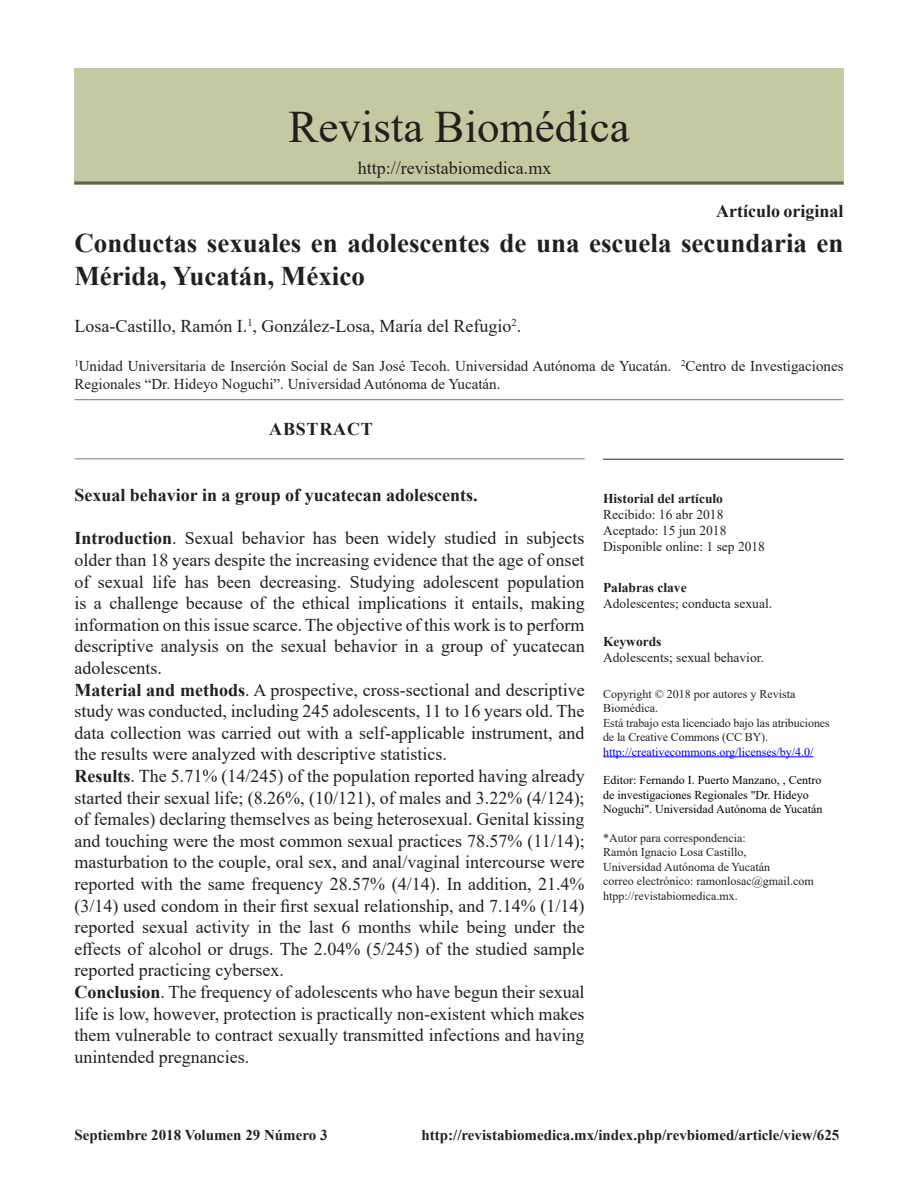
<style>
.page{position:relative;width:918px;height:1188px;background:#fff}
.page>*{position:absolute;margin:0;border:0;box-sizing:border-box;transform-origin:0 0}
.t1{font:45px "Times New Roman";color:#231f20}
.rb-pag1-Titulo1{font:700 27px/32.4px "Times New Roman";color:#231f20}
.rb-texto-res-nosangr{font:18px/21.6px "Times New Roman";color:#231f20;text-align:justify}
.rb-titulo-abstract-t{font:700 18px "Times New Roman";color:#231f20}
.rb-pag1-autores{font:18px "Times New Roman";color:#231f20}
.rb-pag1--titulo-abst{font:700 18px "Times New Roman";letter-spacing:.045em;color:#231f20}
.rb-pag1-institucione{font:15px/18px "Times New Roman";color:#231f20}
.t2{font:700 15px "Times New Roman";color:#231f20}
.rb-pag1-palabrasclav{font:13.5px "Times New Roman";color:#231f20}
.rb-pag1-palabrasclav-2{font:700 13.5px "Times New Roman";color:#231f20}
.rb-pag1-historial-ti{font:700 13.5px "Times New Roman";color:#231f20}
.rb-historial-cuerpo{font:13.5px "Times New Roman";color:#231f20}
.rb-pag1-autor-corres{font:12px/14.4px "Times New Roman";color:#231f20}
.rb-pag1-licencia{font:12px/14.4px "Times New Roman";letter-spacing:-.01em;color:#231f20}
.rb-pag1-licencia-2{font:12px/14.4px "Times New Roman";color:#000}
.rb-pag1-licencia-3{font:12px "Times New Roman";color:#00f}
.s1{font-weight:700}
</style>
<div class="page">
<div style="left:74px;top:68px;width:770px;height:116px;background:#c5c9a1"></div>
<hr style="left:74px;top:181px;width:770px;height:3px;background:#231f20">
<hr style="left:74px;top:399px;width:770px;height:1px;background:#231f20">
<hr style="left:74px;top:458px;width:511px;height:1px;background:#231f20">
<hr style="left:603px;top:459px;width:241px;height:1px;background:#231f20">
<hr style="left:603px;top:757px;width:210px;height:1px;background:#00f">
<h1 class="t1" style="left:288px;top:95px;width:343px">Revista Biomédica</h1>
<p class="rb-texto-res-nosangr" style="left:358px;top:157px;width:195px">http://revistabiomedica.mx</p>
<p class="rb-titulo-abstract-t" style="left:716px;top:198px;width:129px">Artículo original</p>
<p class="rb-pag1-Titulo1" style="left:74px;top:226px;width:771px">Conductas sexuales en adolescentes de una escuela secundaria en<br>Mérida, Yucatán, México</p>
<p class="rb-pag1-autores" style="left:74px;top:313px;width:448px">Losa-Castillo, Ramón I.<sup>1</sup>, González-Losa, María del Refugio<sup>2</sup>.</p>
<p class="rb-pag1-institucione" style="left:74px;top:357px;width:771px"><sup>1</sup>Unidad Universitaria de Inserción Social de San José Tecoh. Universidad Autónoma de Yucatán. <sup>2</sup>Centro de Investigaciones<br>Regionales “Dr. Hideyo Noguchi”. Universidad Autónoma de Yucatán.</p>
<p class="rb-pag1--titulo-abst" style="left:269px;top:416px;width:105px">ABSTRACT</p>
<p class="rb-titulo-abstract-t" style="left:74px;top:482px;width:405px">Sexual behavior in a group of yucatecan adolescents.</p>
<p class="rb-texto-res-nosangr" style="left:74px;top:527px;width:512px"><span class="s1">Introduction</span>. Sexual behavior has been widely studied in subjects older than 18 years despite the increasing evidence that the age of onset of sexual life has been decreasing. Studying adolescent population is a challenge because of the ethical implications it entails, making information on this issue scarce. The objective of this work is to perform descriptive analysis on the sexual behavior in a group of yucatecan adolescents.</p>
<p class="rb-texto-res-nosangr" style="left:74px;top:678px;width:512px"><span class="s1">Material and methods</span>. A prospective, cross-sectional and descriptive study was conducted, including 245 adolescents, 11 to 16 years old. The data collection was carried out with a self-applicable instrument, and the results were analyzed with descriptive statistics.</p>
<p class="rb-texto-res-nosangr" style="left:74px;top:765px;width:512px"><span class="s1">Results</span>. The 5.71% (14/245) of the population reported having already started their sexual life; (8.26%, (10/121), of males and 3.22% (4/124); of females) declaring themselves as being heterosexual. Genital kissing and touching were the most common sexual practices 78.57% (11/14); masturbation to the couple, oral sex, and anal/vaginal intercourse were reported with the same frequency 28.57% (4/14). In addition, 21.4% (3/14) used condom in their first sexual relationship, and 7.14% (1/14) reported sexual activity in the last 6 months while being under the effects of alcohol or drugs. The 2.04% (5/245) of the studied sample reported practicing cybersex.</p>
<p class="rb-texto-res-nosangr" style="left:74px;top:981px;width:512px"><span class="s1">Conclusion</span>. The frequency of adolescents who have begun their sexual life is low, however, protection is practically non-existent which makes them vulnerable to contract sexually transmitted infections and having unintended pregnancies.</p>
<p class="rb-pag1-historial-ti" style="left:603px;top:488px;width:122px">Historial del artículo</p>
<p class="rb-historial-cuerpo" style="left:603px;top:505px;width:122px">Recibido: 16 abr 2018</p>
<p class="rb-pag1-palabrasclav" style="left:603px;top:521px;width:125px">Aceptado: 15 jun 2018</p>
<p class="rb-pag1-palabrasclav" style="left:603px;top:537px;width:163px">Disponible online: 1 sep 2018</p>
<p class="rb-pag1-palabrasclav-2" style="left:603px;top:577px;width:85px">Palabras clave</p>
<p class="rb-pag1-palabrasclav" style="left:603px;top:594px;width:171px">Adolescentes; conducta sexual.</p>
<p class="rb-pag1-palabrasclav-2" style="left:603px;top:631px;width:60px">Keywords</p>
<p class="rb-pag1-palabrasclav" style="left:603px;top:648px;width:162px">Adolescents; sexual behavior.</p>
<p class="rb-pag1-licencia" style="left:603px;top:686px;width:194px">Copyright © 2018 por autores y Revista<br>Biomédica.</p>
<p class="rb-pag1-licencia" style="left:603px;top:715px;width:228px">Está trabajo esta licenciado bajo las atribuciones de la Creative Commons (CC BY).</p>
<p class="rb-pag1-licencia-3" style="left:603px;top:743px;width:212px">http://creativecommons.org/licenses/by/4.0/</p>
<p class="rb-pag1-licencia-2" style="left:603px;top:773px;width:221px">Editor: Fernando I. Puerto Manzano, , Centro de investigaciones Regionales "Dr. Hideyo<br>Noguchi". Universidad Autónoma de Yucatán</p>
<p class="rb-pag1-autor-corres" style="left:603px;top:830px;width:169px">*Autor para correspondencia:<br>Ramón Ignacio Losa Castillo,<br>Universidad Autónoma de Yucatán</p>
<p class="rb-pag1-autor-corres" style="left:603px;top:874px;width:212px">correo electrónico: ramonlosac@gmail.com</p>
<p class="rb-pag1-autor-corres" style="left:603px;top:888px;width:136px">htpp://revistabiomedica.mx.</p>
<p class="t2" style="left:74px;top:1124px;width:255px">Septiembre 2018 Volumen 29 Número 3</p>
<p class="t2" style="left:422px;top:1124px;width:419px">http://revistabiomedica.mx/index.php/revbiomed/article/view/625</p>
</div>
